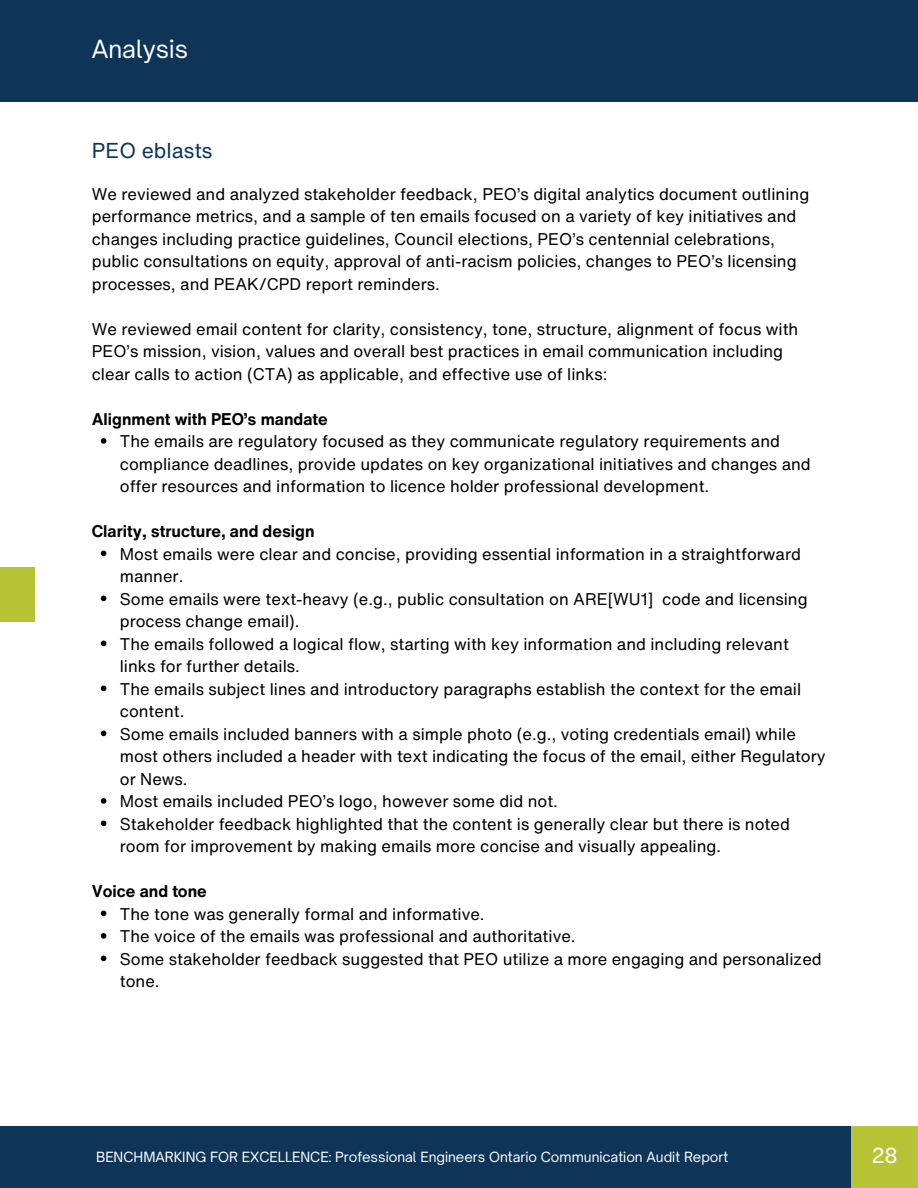
<style>
.page{position:relative;width:918px;height:1188px;background:#fff}
.page>*{position:absolute;margin:0;border:0;box-sizing:border-box;transform-origin:0 0}
.t1{font:24px "Open Sauce One";color:#fff}
.t2{font:22.5px "Neue Haas Unica";color:#fff}
.t3{font:21px "Helvetica Now Text";color:#0e3558}
.t4{font:16.5px/22.5px "Helvetica Now Text";color:#000}
.t5{font:700 16.5px "Helvetica Now Text";color:#000}
.t6{font:13.5px "Open Sauce One";color:#fff}
</style>
<div class="page">
<div style="left:0;top:1127px;width:851px;height:61px;background:#0e3558"></div>
<div style="left:851px;top:1127px;width:67px;height:61px;background:#b5c335"></div>
<div style="left:0;top:0;width:918px;height:101px;background:#0e3558"></div>
<svg style="left:101px;top:438px;width:5px;height:6px"></svg>
<svg style="left:101px;top:551px;width:5px;height:5px"></svg>
<svg style="left:101px;top:596px;width:5px;height:5px"></svg>
<svg style="left:101px;top:641px;width:5px;height:5px"></svg>
<svg style="left:101px;top:686px;width:5px;height:5px"></svg>
<svg style="left:101px;top:731px;width:5px;height:5px"></svg>
<svg style="left:101px;top:798px;width:5px;height:6px"></svg>
<svg style="left:101px;top:821px;width:5px;height:5px"></svg>
<svg style="left:101px;top:911px;width:5px;height:5px"></svg>
<svg style="left:101px;top:933px;width:5px;height:6px"></svg>
<svg style="left:101px;top:956px;width:5px;height:5px"></svg>
<div style="left:0;top:567px;width:35px;height:54px;background:#b5c335"></div>
<h2 class="t1" style="left:92px;top:34px;width:98px">Analysis</h2>
<p class="t3" style="left:92px;top:135px;width:122px">PEO eblasts</p>
<h4 class="t4" style="left:92px;top:182px;width:719px">We reviewed and analyzed stakeholder feedback, PEO’s digital analytics document outlining performance metrics, and a sample of ten emails focused on a variety of key initiatives and changes including practice guidelines, Council elections, PEO’s centennial celebrations, public consultations on equity, approval of anti-racism policies, changes to PEO’s licensing processes, and PEAK/CPD report reminders.</h4>
<h3 class="t4" style="left:92px;top:317px;width:708px">We reviewed email content for clarity, consistency, tone, structure, alignment of focus with<br>PEO’s mission, vision, values and overall best practices in email communication including clear calls to action (CTA) as applicable, and effective use of links:</h3>
<p class="t5" style="left:92px;top:406px;width:238px">Alignment with PEO’s mandate</p>
<h4 class="t4" style="left:120px;top:430px;width:692px">The emails are regulatory focused as they communicate regulatory requirements and compliance deadlines, provide updates on key organizational initiatives and changes and offer resources and information to licence holder professional development.</h4>
<p class="t5" style="left:92px;top:519px;width:224px">Clarity, structure, and design</p>
<p class="t4" style="left:120px;top:542px;width:683px">Most emails were clear and concise, providing essential information in a straightforward manner.</p>
<p class="t4" style="left:120px;top:587px;width:689px">Some emails were text-heavy (e.g., public consultation on ARE[WU1] code and licensing process change email).</p>
<p class="t4" style="left:120px;top:632px;width:671px">The emails followed a logical flow, starting with key information and including relevant links for further details.</p>
<p class="t4" style="left:120px;top:677px;width:683px">The emails subject lines and introductory paragraphs establish the context for the email content.</p>
<p class="t4" style="left:120px;top:722px;width:707px">Some emails included banners with a simple photo (e.g., voting credentials email) while most others included a header with text indicating the focus of the email, either Regulatory or News.</p>
<p class="t4" style="left:120px;top:790px;width:440px">Most emails included PEO’s logo, however some did not.</p>
<h3 class="t4" style="left:120px;top:812px;width:672px">Stakeholder feedback highlighted that the content is generally clear but there is noted room for improvement by making emails more concise and visually appealing.</h3>
<p class="t5" style="left:92px;top:879px;width:117px">Voice and tone</p>
<p class="t4" style="left:120px;top:902px;width:366px">The tone was generally formal and informative.</p>
<p class="t4" style="left:120px;top:925px;width:457px">The voice of the emails was professional and authoritative.</p>
<p class="t4" style="left:120px;top:947px;width:703px">Some stakeholder feedback suggested that PEO utilize a more engaging and personalized tone.</p>
<h4 class="t6" style="left:96px;top:1148px;width:634px">BENCHMARKING FOR EXCELLENCE: Professional Engineers Ontario Communication Audit Report</h4>
<h1 class="t2" style="left:872px;top:1146px;width:27px">28</h1>
</div>
